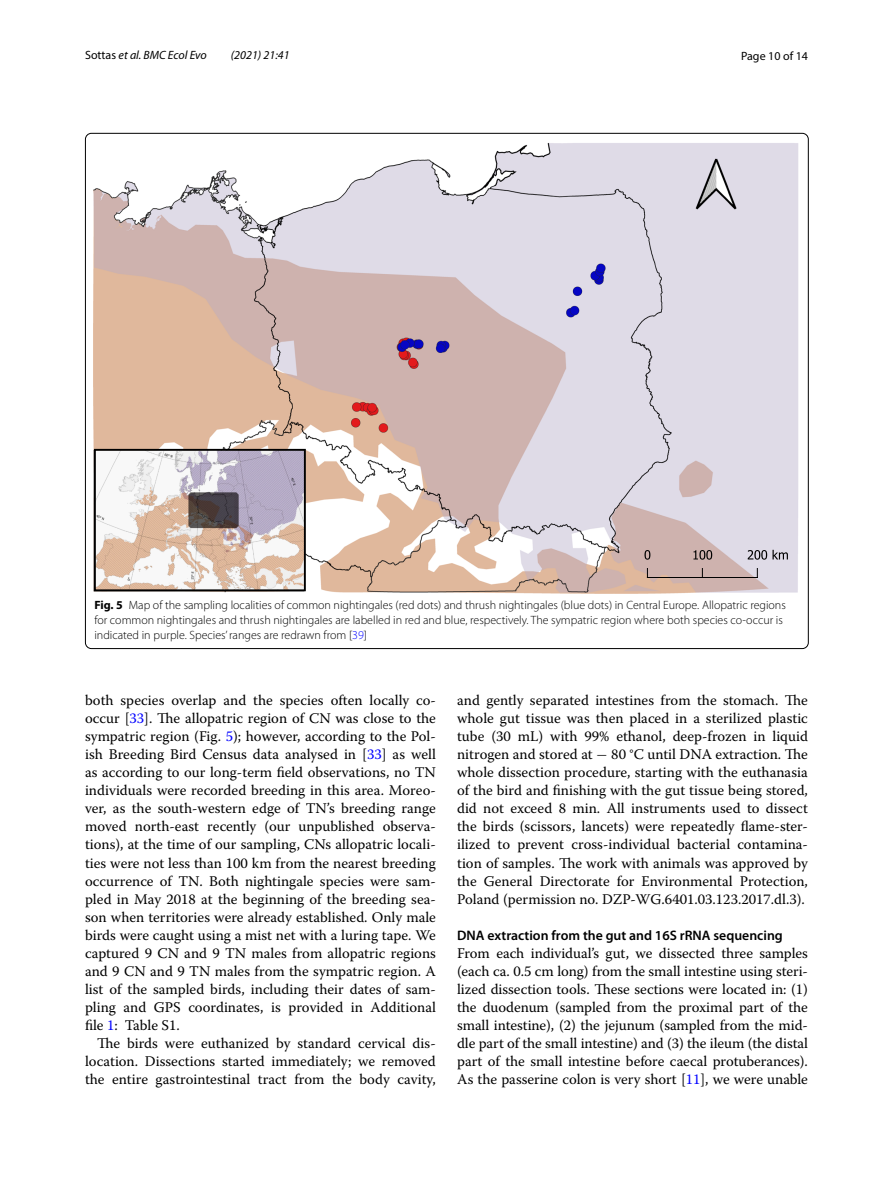
<style>
.page{position:relative;width:893px;height:1187px;background:#fff}
.page>*{position:absolute;margin:0;border:0;box-sizing:border-box;transform-origin:0 0}
.t1{font:14.7px/18px "Warnock Pro";color:#000;text-align:justify}
.t2{font:600 13.8px "Myriad Pro";color:#000}
.t3{font:300 12px/15px "Myriad Pro";color:#000}
.t4{font:italic 12px "Myriad Pro";color:#000}
.t5{font:12px "Myriad Pro";color:#000}
.s1{font-style:normal}
.s2{font-weight:700}
.s3{color:#00f}
.s4{font-family:"MTSY"}
</style>
<div class="page">
<img style="left:94px;top:143px;width:705px;height:450px">
<hr style="left:647px;top:577px;width:110px;height:1px;background:#000">
<svg style="left:644px;top:550px;width:6px;height:9px"></svg>
<svg style="left:693px;top:550px;width:19px;height:9px"></svg>
<svg style="left:748px;top:549px;width:40px;height:10px"></svg>
<div style="left:94px;top:449px;width:212px;height:142px;border:2px solid #000"></div>
<p class="t4" style="left:85px;top:48px;width:123px"><span class="s1">Sottas</span> et al. BMC Ecol Evo</p>
<p class="t4" style="left:231px;top:48px;width:60px">(2021) 21:41</p>
<p class="t5" style="left:741px;top:48px;width:68px">Page 10 of 14</p>
<p class="t3" style="left:94px;top:597px;width:693px"><span class="s2">Fig. 5</span> Map of the sampling localities of common nightingales (red dots) and thrush nightingales (blue dots) in Central Europe. Allopatric regions for common nightingales and thrush nightingales are labelled in red and blue, respectively. The sympatric region where both species co-occur is indicated in purple. Species’ ranges are redrawn from [<span class="s3">39</span>]</p>
<p class="t1" style="left:85px;top:691px;width:352px">both species overlap and the species often locally co&shy;occur [<span class="s3">33</span>]. The allopatric region of CN was close to the sympatric region (Fig. <span class="s3">5</span>); however, according to the Pol&shy;ish Breeding Bird Census data analysed in [<span class="s3">33</span>] as well as according to our long-term field observations, no TN individuals were recorded breeding in this area. Moreo&shy;ver, as the south-western edge of TN’s breeding range moved north-east recently (our unpublished observa&shy;tions), at the time of our sampling, CNs allopatric locali&shy;ties were not less than 100 km from the nearest breeding occurrence of TN. Both nightingale species were sam&shy;pled in May 2018 at the beginning of the breeding sea&shy;son when territories were already established. Only male birds were caught using a mist net with a luring tape. We captured 9 CN and 9 TN males from allopatric regions and 9 CN and 9 TN males from the sympatric region. A list of the sampled birds, including their dates of sam&shy;pling and GPS coordinates, is provided in Additional file <span class="s3">1</span>: Table S1.</p>
<p class="t1" style="left:85px;top:1033px;width:352px;text-indent:12px">The birds were euthanized by standard cervical dis&shy;location. Dissections started immediately; we removed the entire gastrointestinal tract from the body cavity,</p>
<p class="t1" style="left:457px;top:691px;width:352px">and gently separated intestines from the stomach. The whole gut tissue was then placed in a sterilized plastic tube (30 mL) with 99% ethanol, deep-frozen in liquid nitrogen and stored at <span class="s4">−</span> 80 °C until DNA extraction. The whole dissection procedure, starting with the euthanasia of the bird and finishing with the gut tissue being stored, did not exceed 8 min. All instruments used to dissect the birds (scissors, lancets) were repeatedly flame-ster&shy;ilized to prevent cross-individual bacterial contamina&shy;tion of samples. The work with animals was approved by the General Directorate for Environmental Protection, Poland (permission no. DZP-WG.6401.03.123.2017.dl.3).</p>
<p class="t2" style="left:457px;top:926px;width:327px">DNA extraction from the gut and 16S rRNA sequencing</p>
<p class="t1" style="left:457px;top:943px;width:352px">From each individual’s gut, we dissected three samples (each ca. 0.5 cm long) from the small intestine using steri&shy;lized dissection tools. These sections were located in: (1) the duodenum (sampled from the proximal part of the small intestine), (2) the jejunum (sampled from the mid&shy;dle part of the small intestine) and (3) the ileum (the distal part of the small intestine before caecal protuberances).<br>As the passerine colon is very short [<span class="s3">11</span>], we were unable</p>
</div>
